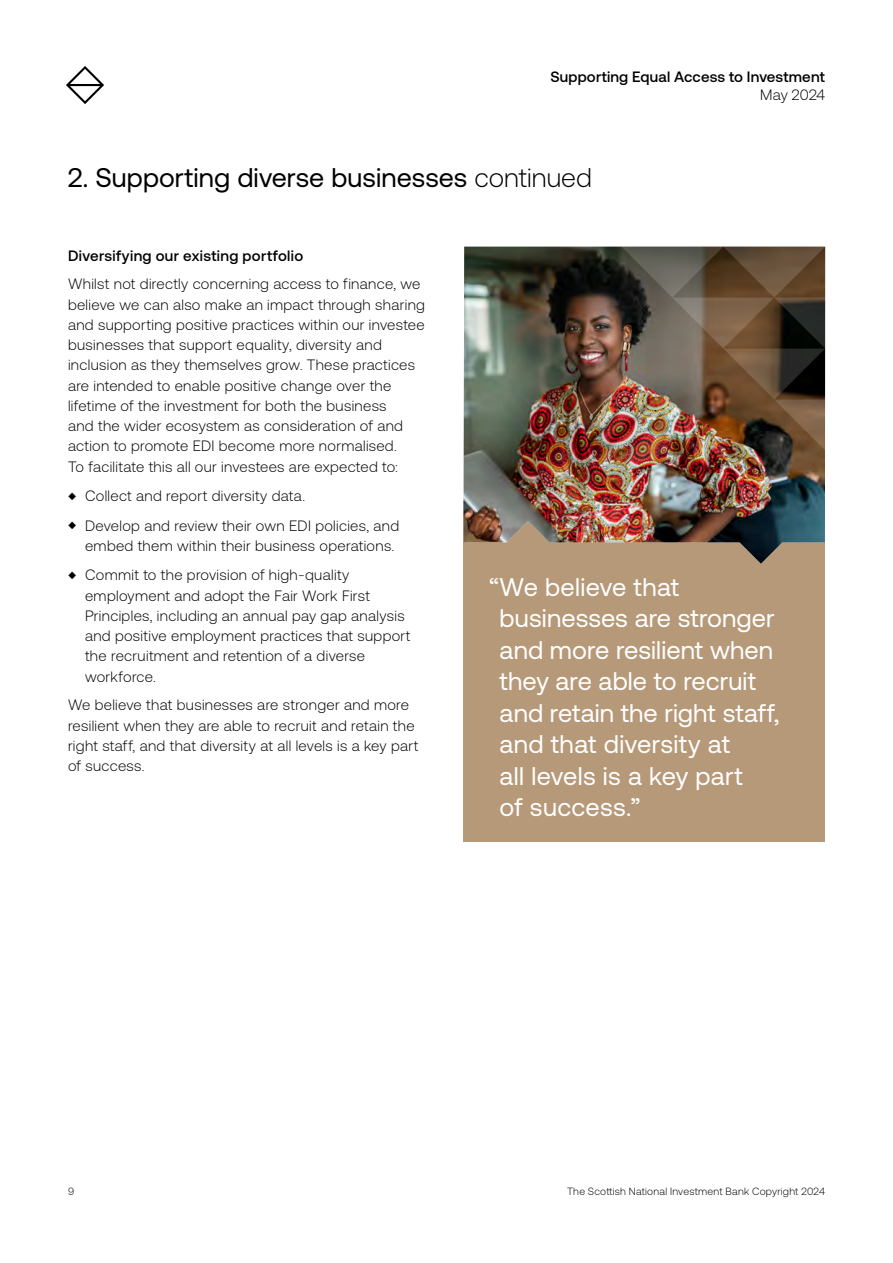
<style>
.page{position:relative;width:893px;height:1263px;background:#fff}
.page>*{position:absolute;margin:0;border:0;box-sizing:border-box;transform-origin:0 0}
.t1{font:27px "Aeonik";letter-spacing:.005em;color:#000}
.t2{font:25.5px/31.5px "Aeonik";letter-spacing:.005em;color:#fff}
.t3{font:300 15px/20.2px "Aeonik";letter-spacing:.02em;color:#000}
.t4{font:500 15px "Aeonik";letter-spacing:.015em;color:#000}
.t5{font:300 10.5px "Aeonik";letter-spacing:.025em;color:#000}
.s1{font-weight:300}
</style>
<div class="page">
<svg style="left:66px;top:66px;width:38px;height:38px"></svg>
<div style="left:463px;top:502px;width:362px;height:340px;background:#b69979"></div>
<img style="left:463px;top:247px;width:362px;height:317px">
<img style="left:621px;top:247px;width:204px;height:203px">
<p class="t4" style="left:550px;top:68px;width:276px">Supporting Equal Access to Investment</p>
<p class="t3" style="left:760px;top:85px;width:66px">May 2024</p>
<h1 class="t1" style="left:68px;top:162px;width:525px">2. Supporting diverse businesses <span class="s1">continued</span></h1>
<p class="t4" style="left:68px;top:247px;width:237px">Diversifying our existing portfolio</p>
<p class="t3" style="left:68px;top:274px;width:358px">Whilst not directly concerning access to finance, we believe we can also make an impact through sharing and supporting positive practices within our investee businesses that support equality, diversity and inclusion as they themselves grow. These practices are intended to enable positive change over the lifetime of the investment for both the business<br>and the wider ecosystem as consideration of and action to promote EDI become more normalised.<br>To facilitate this all our investees are expected to:</p>
<p class="t3" style="left:68px;top:486px;width:239px">◆ Collect and report diversity data.</p>
<p class="t3" style="left:85px;top:515px;width:316px;text-indent:-17px">◆ Develop and review their own EDI policies, and embed them within their business operations.</p>
<p class="t3" style="left:85px;top:565px;width:327px;text-indent:-17px">◆ Commit to the provision of high-quality employment and adopt the Fair Work First Principles, including an annual pay gap analysis and positive employment practices that support the recruitment and retention of a diverse workforce.</p>
<p class="t3" style="left:68px;top:695px;width:352px">We believe that businesses are stronger and more resilient when they are able to recruit and retain the right staff, and that diversity at all levels is a key part of success.</p>
<h2 class="t2" style="left:500px;top:571px;width:281px;text-indent:-11px">“We believe that businesses are stronger and more resilient when they are able to recruit and retain the right staff, and that diversity at<br>all levels is a key part<br>of success.”</h2>
<p class="t5" style="left:68px;top:1185px;width:8px">9</p>
<p class="t5" style="left:567px;top:1185px;width:259px">The Scottish National Investment Bank Copyright 2024</p>
</div>
